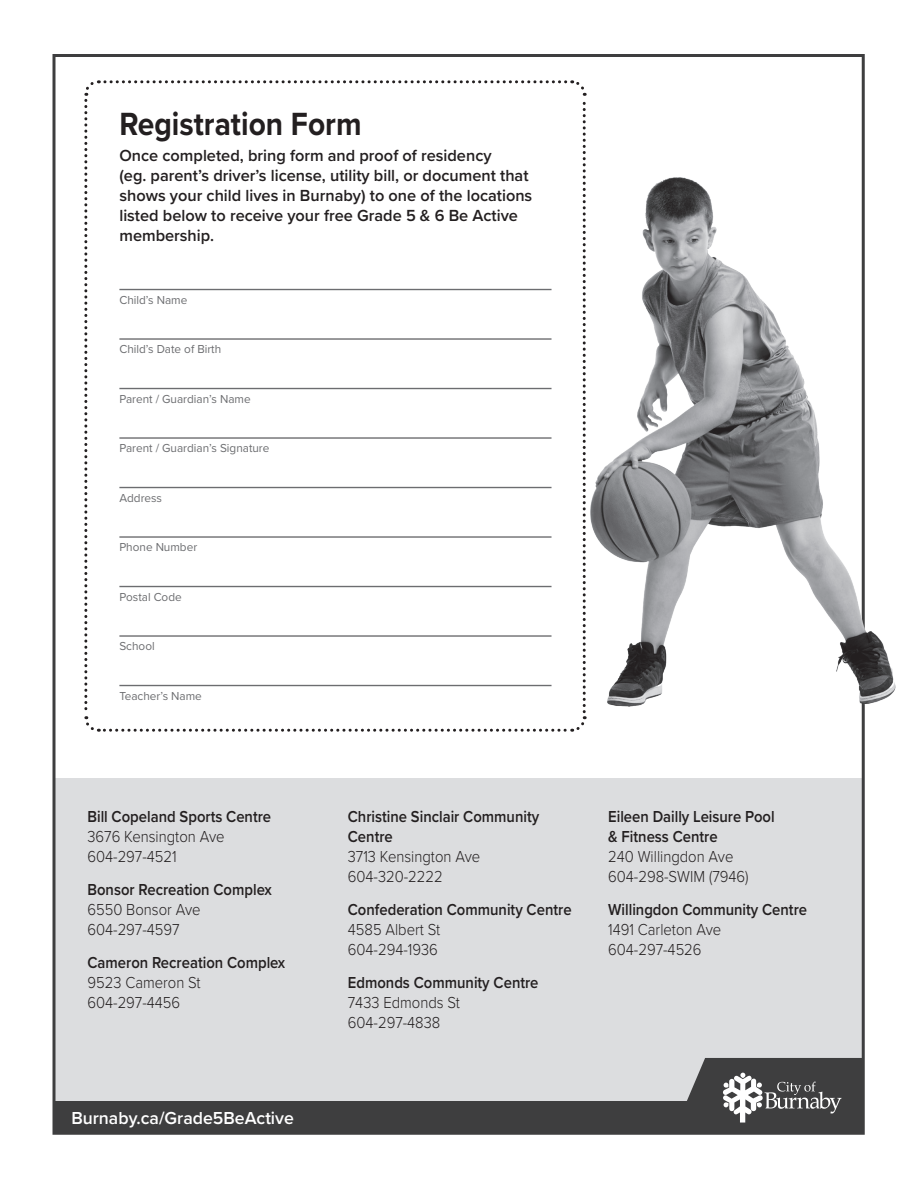
<style>
.page{position:relative;width:918px;height:1188px;background:#fff}
.page>*{position:absolute;margin:0;border:0;box-sizing:border-box;transform-origin:0 0}
.Centre{font:700 33.3px "Proxima Nova";color:#231f20;scale:.9 1}
.t1{font:600 18px "Proxima Nova";color:#fff}
.t2{font:600 16.65px/20px "Proxima Nova";color:#231f20}
.Centre-2{font:300 16.5px/19.8px "Proxima Nova";color:#231f20;scale:.9 1}
.Centre-3{font:600 16.5px/19.8px "Proxima Nova";color:#231f20;scale:.9 1}
.t3{font:12px "Proxima Nova";color:#6c6d70}
.s1{font-weight:600}
.s2{font-weight:300}
</style>
<div class="page">
<div style="left:55px;top:778px;width:807px;height:356px;background:#dcdddf"></div>
<svg style="left:673px;top:1058px;width:192px;height:76px;background:#5d5d5e"></svg>
<svg style="left:84px;top:80px;width:420px;height:652px"></svg>
<hr style="left:119px;top:289px;width:433px;height:1px;background:#6c6d70">
<hr style="left:119px;top:338px;width:433px;height:2px;background:#6c6d70">
<hr style="left:119px;top:388px;width:433px;height:1px;background:#6c6d70">
<hr style="left:119px;top:437px;width:433px;height:2px;background:#6c6d70">
<hr style="left:119px;top:487px;width:433px;height:1px;background:#6c6d70">
<hr style="left:119px;top:536px;width:433px;height:2px;background:#6c6d70">
<hr style="left:119px;top:586px;width:433px;height:1px;background:#6c6d70">
<hr style="left:119px;top:635px;width:433px;height:2px;background:#6c6d70">
<hr style="left:119px;top:685px;width:433px;height:1px;background:#6c6d70">
<div style="left:53px;top:1102px;width:640px;height:31px;background:#3e3e3f"></div>
<img style="left:504px;top:54px;width:392px;height:724px">
<p class="Centre" style="left:119px;top:99px;width:271px">Registration Form</p>
<p class="t2" style="left:119px;top:145px;width:414px">Once completed, bring form and proof of residency<br>(eg. parent’s driver’s license, utility bill, or document that shows your child lives in Burnaby) to one of the locations listed below to receive your free Grade 5 &amp; 6 Be Active membership.</p>
<p class="t3" style="left:119px;top:291px;width:69px">Child’s Name</p>
<p class="t3" style="left:119px;top:340px;width:103px">Child’s Date of Birth</p>
<p class="t3" style="left:119px;top:390px;width:133px">Parent / Guardian’s Name</p>
<p class="t3" style="left:119px;top:439px;width:152px">Parent / Guardian’s Signature</p>
<p class="t3" style="left:119px;top:489px;width:44px">Address</p>
<p class="t3" style="left:119px;top:538px;width:79px">Phone Number</p>
<p class="t3" style="left:119px;top:588px;width:64px">Postal Code</p>
<p class="t3" style="left:119px;top:637px;width:37px">School</p>
<p class="t3" style="left:119px;top:687px;width:84px">Teacher’s Name</p>
<p class="Centre-2" style="left:87px;top:806px;width:206px"><span class="s1">Bill Copeland Sports Centre<br></span>3676 Kensington Ave<br>604-297-4521</p>
<p class="Centre-2" style="left:87px;top:879px;width:206px"><span class="s1">Bonsor Recreation Complex<br></span>6550 Bonsor Ave<br>604-297-4597</p>
<p class="Centre-2" style="left:87px;top:952px;width:221px"><span class="s1">Cameron Recreation Complex<br></span>9523 Cameron St<br>604-297-4456</p>
<p class="t1" style="left:71px;top:1104px;width:224px">Burnaby.ca/Grade5BeActive</p>
<p class="Centre-3" style="left:348px;top:807px;width:214px">Christine Sinclair Community<br>Centre<br><span class="s2">3713 Kensington Ave<br>604-320-2222</span></p>
<p class="Centre-3" style="left:348px;top:899px;width:250px">Confederation Community Centre<br><span class="s2">4585 Albert St<br>604-294-1936</span></p>
<p class="Centre-2" style="left:348px;top:972px;width:213px"><span class="s1">Edmonds Community Centre<br></span>7433 Edmonds St<br>604-297-4838</p>
<p class="Centre-3" style="left:608px;top:807px;width:186px">Eileen Dailly Leisure Pool &amp; Fitness Centre<br><span class="s2">240 Willingdon Ave<br>604-298-SWIM (7946)</span></p>
<p class="Centre-2" style="left:608px;top:899px;width:223px"><span class="s1">Willingdon Community Centre<br></span>1491 Carleton Ave<br>604-297-4526</p>
</div>
